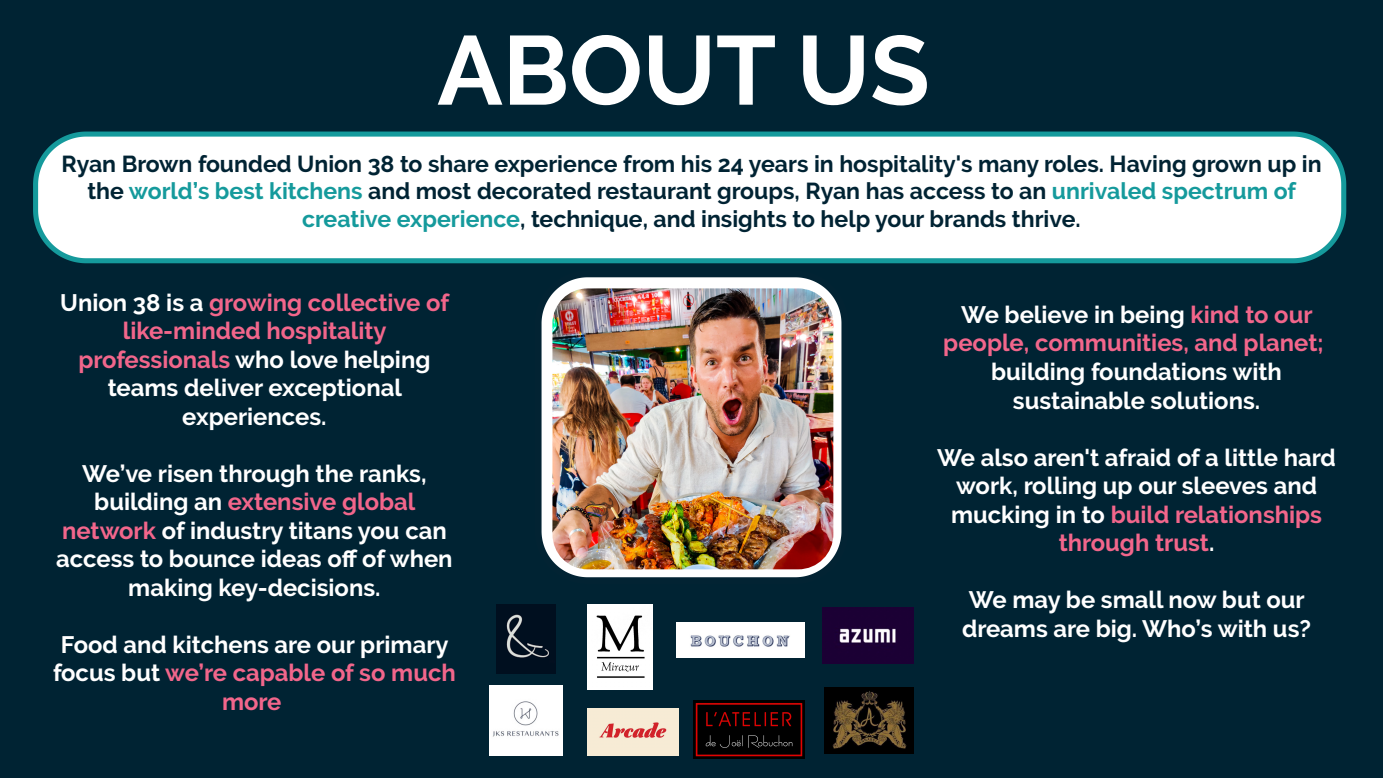
<style>
.page{position:relative;width:1383px;height:778px;background:#fff}
.page>*{position:absolute;margin:0;border:0;box-sizing:border-box;transform-origin:0 0}
.t1{font:700 97.5px "Raleway";color:#fff}
.t2{font:700 23.7px/28.5px "Raleway";color:#fff;text-align:center}
.t3{font:700 23.1px/27.6px "Raleway";color:#002333;text-align:center}
.s1{color:#159a9c}
.s2{color:#f2668b}
.s3{color:#022333}
</style>
<div class="page">
<div style="left:0;top:0;width:1382px;height:778px;background:#002333"></div>
<svg style="left:541px;top:277px;width:301px;height:301px"></svg>
<img style="left:552px;top:288px;width:281px;height:281px">
<svg style="left:33px;top:131px;width:1314px;height:133px;background:#e5f1f2"></svg>
<img style="left:824px;top:687px;width:89px;height:66px">
<img style="left:587px;top:709px;width:91px;height:46px">
<img style="left:822px;top:607px;width:91px;height:57px">
<img style="left:693px;top:700px;width:111px;height:58px">
<img style="left:676px;top:622px;width:128px;height:35px">
<img style="left:489px;top:686px;width:73px;height:69px">
<img style="left:496px;top:604px;width:59px;height:69px">
<img style="left:587px;top:604px;width:65px;height:85px">
<h1 class="t1" style="left:437px;top:15px;width:494px">ABOUT US</h1>
<p class="t3" style="left:61px;top:150px;width:1261px">Ryan Brown founded Union 38 to share experience from his 24 years in hospitality's many roles. Having grown up in the <span class="s1">world’s best kitchens</span> and most decorated restaurant groups, Ryan has access to an <span class="s1">unrivaled spectrum of creative experience</span>, technique, and insights to help your brands thrive.</p>
<p class="t2" style="left:60px;top:288px;width:390px">Union 38 is a <span class="s2">growing collective of like-minded hospitality professionals</span> who love helping teams deliver exceptional experiences.</p>
<p class="t2" style="left:56px;top:459px;width:398px">We’ve risen through the ranks, building an <span class="s2">extensive global network</span> of industry titans you can access to bounce ideas off of when making key-decisions.</p>
<p class="t2" style="left:53px;top:630px;width:404px">Food and kitchens are our primary focus but <span class="s2">we’re capable of so much more</span><span class="s3">.</span></p>
<p class="t2" style="left:943px;top:300px;width:388px">We believe in being <span class="s2">kind to our people, communities, and planet;</span><span class="s3">; </span>building foundations with sustainable solutions.</p>
<p class="t2" style="left:937px;top:443px;width:400px">We also aren't afraid of a little hard work, rolling up our sleeves and mucking in to <span class="s2">build relationships through trust</span>.</p>
<p class="t2" style="left:962px;top:585px;width:350px;text-align:left">We may be small now but our dreams are big. Who’s with us?</p>
</div>
